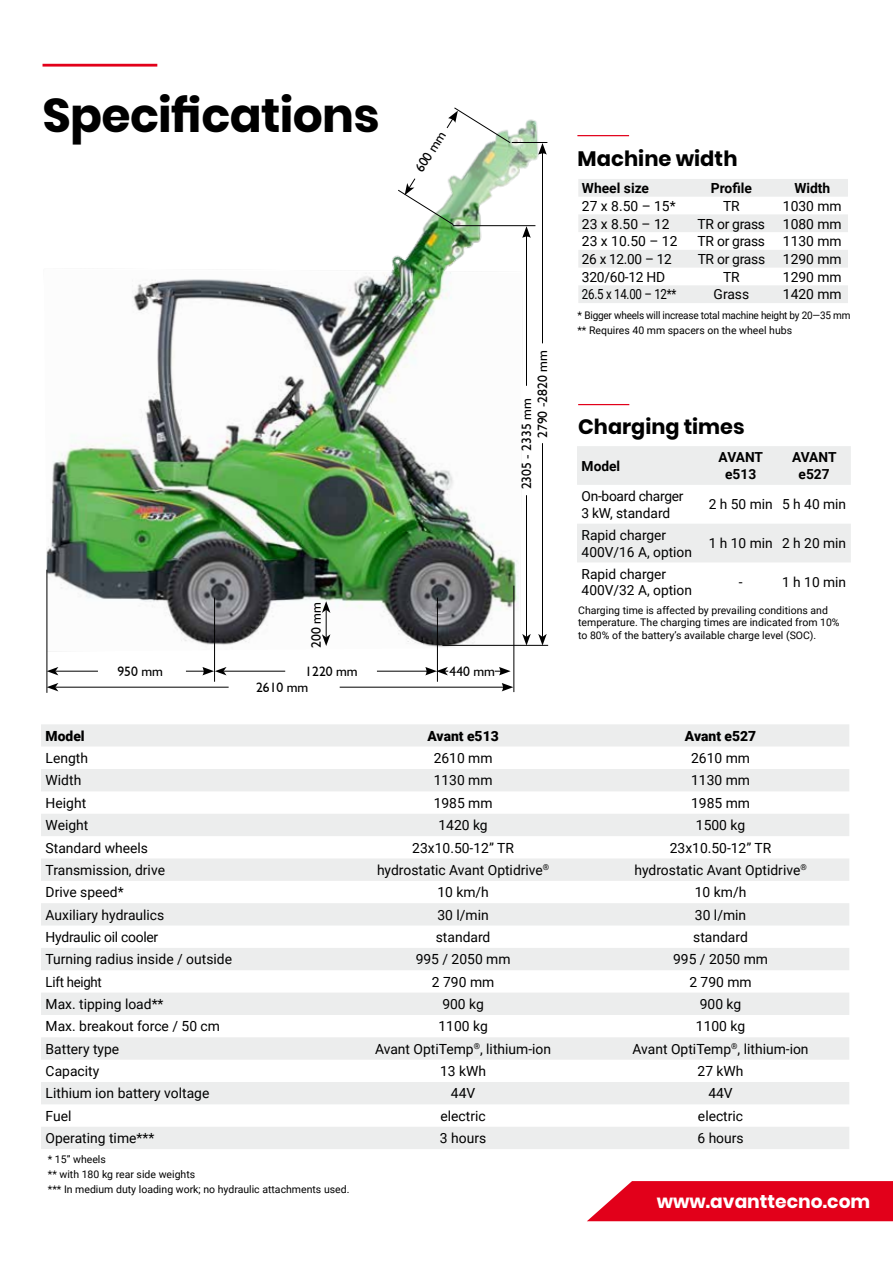
<style>
.page{position:relative;width:893px;height:1263px;background:#fff}
.page>*{position:absolute;margin:0;border:0;box-sizing:border-box;transform-origin:0 0}
.t1{font:700 47.25px "Poppins";letter-spacing:-.015em;color:#000}
.t2{font:700 21px "Poppins";color:#000}
.t3{font:700 20.85px "Poppins";color:#000}
.t4{font:700 18.6px "Poppins";color:#fff}
.t5{font:13.95px "Roboto";color:#000}
.t6{font:13.95px "Roboto";letter-spacing:-.02em;color:#000}
.t7{font:900 13.95px "Roboto";color:#000}
.t8{font:700 13.95px "Roboto";color:#000}
.t9{font:13.95px "Roboto";color:#000;scale:.82 1}
.t10{font:13.95px "Roboto";letter-spacing:-.02em;color:#000;scale:.94 1}
.t11{font:13.8px/16.6px "Roboto";color:#000}
.t12{font:13.8px/16.6px "Roboto";letter-spacing:-.02em;color:#000}
.t13{font:700 13.8px/16.6px "Roboto";color:#000;text-align:center}
.t14{font:13.5px "Humanist 521 BT";color:#000}
.t15{font:10.5px/12.6px "Roboto";color:#000}
.t16{font:10.5px/15px "Roboto";letter-spacing:-.02em;color:#000}
</style>
<div class="page">
<hr style="left:43px;top:64px;width:114px;height:3px;background:#e2001a">
<svg style="left:587px;top:1181px;width:306px;height:40px;background:#e4142c"></svg>
<svg style="left:578px;top:179px;width:270px;height:89px"></svg>
<div style="left:578px;top:285px;width:270px;height:18px;background:#eceded"></div>
<hr style="left:577px;top:135px;width:52px;height:1px;background:#e2001a">
<div style="left:41px;top:724px;width:808px;height:22px;background:#eceded"></div>
<svg style="left:41px;top:769px;width:808px;height:380px;fill:#eceded"></svg>
<hr style="left:578px;top:404px;width:51px;height:1px;background:#e2001a">
<img style="left:46px;top:119px;width:503px;height:533px">
<hr style="left:47px;top:570px;width:1px;height:123px;background:#000">
<hr style="left:513px;top:586px;width:1px;height:106px;background:#000">
<hr style="left:55px;top:687px;width:174px;height:1px;background:#000">
<svg style="left:47px;top:683px;width:11px;height:8px"></svg>
<hr style="left:340px;top:687px;width:165px;height:1px;background:#000">
<svg style="left:502px;top:683px;width:11px;height:8px"></svg>
<hr style="left:55px;top:671px;width:43px;height:1px;background:#000">
<svg style="left:47px;top:667px;width:11px;height:8px"></svg>
<hr style="left:214px;top:597px;width:1px;height:85px;background:#000">
<hr style="left:437px;top:597px;width:1px;height:85px;background:#000">
<hr style="left:224px;top:671px;width:61px;height:1px;background:#000">
<svg style="left:186px;top:667px;width:41px;height:8px"></svg>
<hr style="left:377px;top:671px;width:51px;height:1px;background:#000">
<svg style="left:425px;top:667px;width:23px;height:8px"></svg>
<svg style="left:495px;top:667px;width:16px;height:8px"></svg>
<hr style="left:442px;top:645px;width:106px;height:1px;background:#000">
<hr style="left:512px;top:142px;width:35px;height:1px;background:#000">
<hr style="left:542px;top:443px;width:1px;height:194px;background:#000">
<svg style="left:538px;top:634px;width:9px;height:11px"></svg>
<hr style="left:542px;top:152px;width:1px;height:191px;background:#000">
<svg style="left:538px;top:143px;width:9px;height:12px"></svg>
<hr style="left:526px;top:495px;width:1px;height:142px;background:#000">
<svg style="left:522px;top:634px;width:9px;height:11px"></svg>
<hr style="left:526px;top:235px;width:1px;height:151px;background:#000">
<svg style="left:522px;top:226px;width:9px;height:12px"></svg>
<hr style="left:453px;top:225px;width:82px;height:1px;background:#000">
<svg style="left:322px;top:601px;width:8px;height:45px"></svg>
<svg style="left:397px;top:178px;width:57px;height:48px"></svg>
<svg style="left:446px;top:107px;width:65px;height:37px"></svg>
<svg style="left:577px;top:446px;width:274px;height:116px"></svg>
<h1 class="t1" style="left:43px;top:88px;width:339px">Specifications</h1>
<p class="t14" style="left:411px;top:166px;width:47px;rotate:-58deg">600 mm</p>
<p class="t14" style="left:534px;top:438px;width:89px;rotate:-90deg">2790 -2820 mm</p>
<p class="t14" style="left:518px;top:489px;width:93px;rotate:-90deg">2305 - 2335 mm</p>
<p class="t14" style="left:308px;top:648px;width:47px;rotate:-90deg">200 mm</p>
<p class="t14" style="left:117px;top:663px;width:47px">950 mm</p>
<p class="t14" style="left:305px;top:663px;width:54px">1220 mm</p>
<p class="t14" style="left:450px;top:663px;width:47px">440 mm</p>
<p class="t14" style="left:256px;top:679px;width:54px">2610 mm</p>
<h2 class="t2" style="left:577px;top:146px;width:162px">Machine width</h2>
<p class="t8" style="left:582px;top:178px;width:69px">Wheel size</p>
<p class="t8" style="left:711px;top:178px;width:43px">Profile</p>
<p class="t8" style="left:794px;top:178px;width:38px">Width</p>
<p class="t5" style="left:582px;top:196px;width:95px">27 x 8.50 – 15*</p>
<p class="t5" style="left:723px;top:196px;width:18px">TR</p>
<p class="t5" style="left:783px;top:196px;width:60px">1030 mm</p>
<p class="t5" style="left:582px;top:214px;width:89px">23 x 8.50 – 12</p>
<p class="t6" style="left:698px;top:214px;width:69px">TR or grass</p>
<p class="t5" style="left:783px;top:214px;width:60px">1080 mm</p>
<p class="t5" style="left:582px;top:231px;width:97px">23 x 10.50 – 12</p>
<p class="t6" style="left:698px;top:231px;width:69px">TR or grass</p>
<p class="t5" style="left:783px;top:231px;width:60px">1130 mm</p>
<p class="t5" style="left:582px;top:249px;width:91px">26 x 12.00 – 12</p>
<p class="t6" style="left:698px;top:249px;width:69px">TR or grass</p>
<p class="t5" style="left:783px;top:249px;width:60px">1290 mm</p>
<p class="t5" style="left:582px;top:267px;width:85px">320/60-12 HD</p>
<p class="t5" style="left:723px;top:267px;width:18px">TR</p>
<p class="t5" style="left:783px;top:267px;width:60px">1290 mm</p>
<p class="t9" style="left:582px;top:285px;width:117px">26.5 x 14.00 – 12**</p>
<p class="t5" style="left:714px;top:285px;width:37px">Grass</p>
<p class="t5" style="left:783px;top:285px;width:60px">1420 mm</p>
<p class="t16" style="left:577px;top:307px;width:275px">* Bigger wheels will increase total machine height by 20—35 mm ** Requires 40 mm spacers on the wheel hubs</p>
<h3 class="t3" style="left:578px;top:415px;width:168px">Charging times</h3>
<p class="t13" style="left:582px;top:457px;width:40px">Model</p>
<p class="t13" style="left:719px;top:449px;width:46px">AVANT e513</p>
<p class="t13" style="left:792px;top:449px;width:46px">AVANT e527</p>
<p class="t12" style="left:582px;top:487px;width:103px">On-board charger<br>3 kW, standard</p>
<p class="t11" style="left:709px;top:496px;width:139px">2 h 50 min 5 h 40 min</p>
<p class="t11" style="left:582px;top:526px;width:112px">Rapid charger<br>400V/16 A, option</p>
<p class="t11" style="left:709px;top:534px;width:139px">1 h 10 min 2 h 20 min</p>
<p class="t11" style="left:582px;top:565px;width:112px">Rapid charger<br>400V/32 A, option</p>
<p class="t11" style="left:739px;top:573px;width:5px">-</p>
<p class="t11" style="left:782px;top:573px;width:65px">1 h 10 min</p>
<p class="t15" style="left:578px;top:603px;width:263px">Charging time is affected by prevailing conditions and temperature. The charging times are indicated from 10% to 80% of the battery’s available charge level (SOC).</p>
<p class="t7" style="left:46px;top:726px;width:41px">Model</p>
<p class="t7" style="left:427px;top:726px;width:73px">Avant e513</p>
<p class="t7" style="left:685px;top:726px;width:73px">Avant e527</p>
<p class="t5" style="left:46px;top:748px;width:44px">Length</p>
<p class="t5" style="left:434px;top:748px;width:60px">2610 mm</p>
<p class="t5" style="left:691px;top:748px;width:60px">2610 mm</p>
<p class="t5" style="left:46px;top:771px;width:37px">Width</p>
<p class="t5" style="left:434px;top:771px;width:60px">1130 mm</p>
<p class="t5" style="left:691px;top:771px;width:60px">1130 mm</p>
<p class="t5" style="left:46px;top:793px;width:42px">Height</p>
<p class="t5" style="left:434px;top:793px;width:60px">1985 mm</p>
<p class="t5" style="left:691px;top:793px;width:60px">1985 mm</p>
<p class="t5" style="left:46px;top:815px;width:44px">Weight</p>
<p class="t5" style="left:438px;top:815px;width:51px">1420 kg</p>
<p class="t5" style="left:696px;top:815px;width:51px">1500 kg</p>
<p class="t5" style="left:46px;top:838px;width:104px">Standard wheels</p>
<p class="t5" style="left:412px;top:838px;width:103px">23x10.50-12” TR</p>
<p class="t5" style="left:670px;top:838px;width:103px">23x10.50-12” TR</p>
<p class="t5" style="left:46px;top:860px;width:121px">Transmission, drive</p>
<p class="t5" style="left:377px;top:860px;width:174px">hydrostatic Avant Optidrive<sup>®</sup></p>
<p class="t5" style="left:634px;top:860px;width:174px">hydrostatic Avant Optidrive<sup>®</sup></p>
<p class="t5" style="left:46px;top:882px;width:80px">Drive speed*</p>
<p class="t5" style="left:437px;top:882px;width:53px">10 km/h</p>
<p class="t5" style="left:695px;top:882px;width:53px">10 km/h</p>
<p class="t5" style="left:46px;top:905px;width:120px">Auxiliary hydraulics</p>
<p class="t5" style="left:437px;top:905px;width:53px">30 l/min</p>
<p class="t5" style="left:695px;top:905px;width:53px">30 l/min</p>
<p class="t6" style="left:46px;top:927px;width:114px">Hydraulic oil cooler</p>
<p class="t5" style="left:436px;top:927px;width:56px">standard</p>
<p class="t5" style="left:693px;top:927px;width:56px">standard</p>
<p class="t5" style="left:46px;top:949px;width:188px">Turning radius inside / outside</p>
<p class="t5" style="left:416px;top:949px;width:96px">995 / 2050 mm</p>
<p class="t5" style="left:673px;top:949px;width:96px">995 / 2050 mm</p>
<p class="t10" style="left:46px;top:972px;width:61px">Lift height</p>
<p class="t5" style="left:432px;top:972px;width:64px">2 790 mm</p>
<p class="t5" style="left:689px;top:972px;width:64px">2 790 mm</p>
<p class="t5" style="left:46px;top:994px;width:119px">Max. tipping load**</p>
<p class="t5" style="left:442px;top:994px;width:43px">900 kg</p>
<p class="t5" style="left:700px;top:994px;width:43px">900 kg</p>
<p class="t5" style="left:46px;top:1017px;width:176px">Max. breakout force / 50 cm</p>
<p class="t5" style="left:438px;top:1017px;width:51px">1100 kg</p>
<p class="t5" style="left:696px;top:1017px;width:51px">1100 kg</p>
<p class="t5" style="left:46px;top:1039px;width:75px">Battery type</p>
<p class="t5" style="left:375px;top:1039px;width:178px">Avant OptiTemp<sup>®</sup>, lithium-ion</p>
<p class="t5" style="left:633px;top:1039px;width:178px">Avant OptiTemp<sup>®</sup>, lithium-ion</p>
<p class="t5" style="left:46px;top:1061px;width:55px">Capacity</p>
<p class="t5" style="left:440px;top:1061px;width:48px">13 kWh</p>
<p class="t5" style="left:698px;top:1061px;width:48px">27 kWh</p>
<p class="t5" style="left:46px;top:1084px;width:165px">Lithium ion battery voltage</p>
<p class="t5" style="left:451px;top:1084px;width:26px">44V</p>
<p class="t5" style="left:708px;top:1084px;width:26px">44V</p>
<p class="t5" style="left:46px;top:1106px;width:27px">Fuel</p>
<p class="t5" style="left:440px;top:1106px;width:47px">electric</p>
<p class="t5" style="left:698px;top:1106px;width:47px">electric</p>
<p class="t5" style="left:46px;top:1128px;width:110px">Operating time***</p>
<p class="t5" style="left:440px;top:1128px;width:48px">3 hours</p>
<p class="t5" style="left:697px;top:1128px;width:48px">6 hours</p>
<p class="t15" style="left:48px;top:1151px;width:303px;line-height:15px">* 15” wheels<br>** with 180 kg rear side weights<br>*** In medium duty loading work; no hydraulic attachments used.</p>
<h3 class="t4" style="left:657px;top:1190px;width:215px">www.avanttecno.com</h3>
</div>
